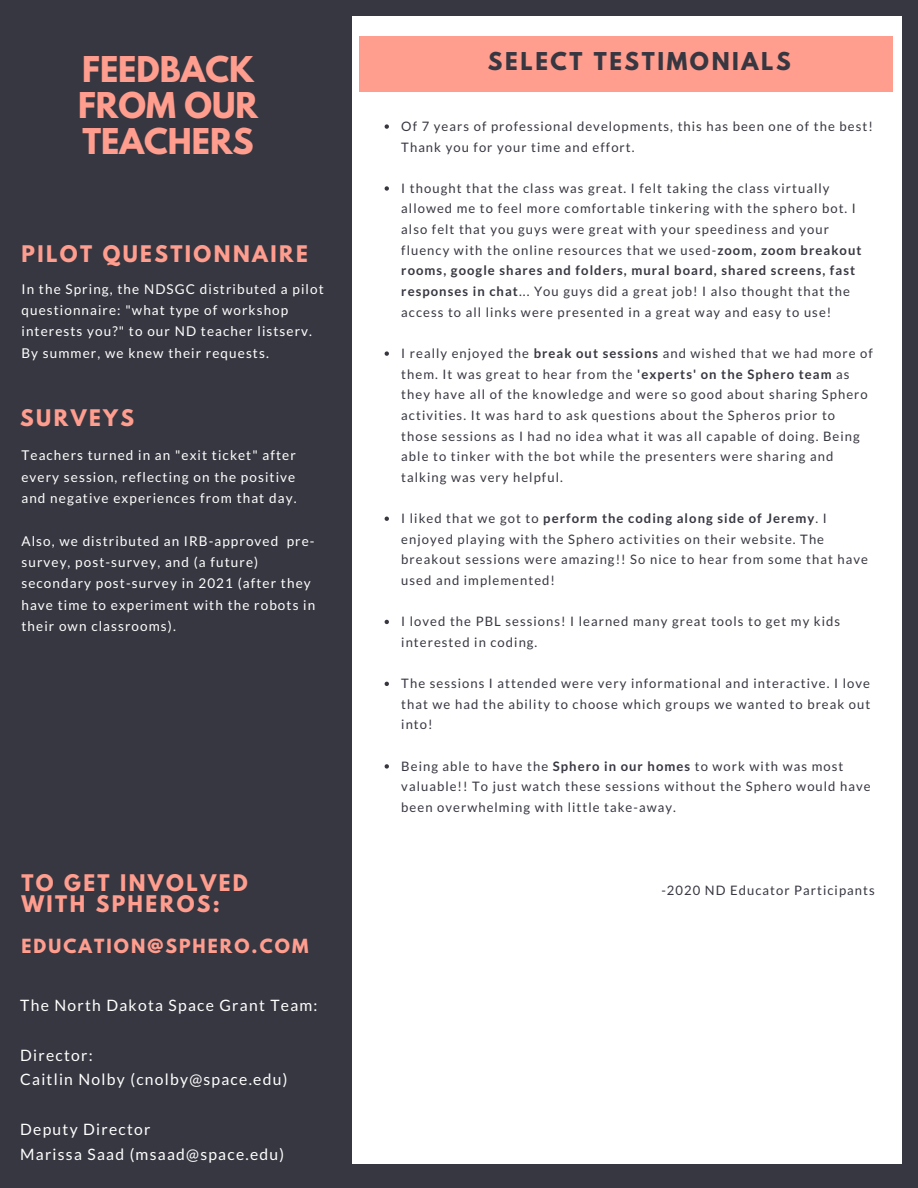
<style>
.page{position:relative;width:918px;height:1188px;background:#373741}
.page>*{position:absolute;margin:0;border:0;box-sizing:border-box;transform-origin:0 0}
.t1{font:700 31.5px/36px "League Spartan";color:#ff9d8e}
.t2{font:700 21.75px "League Spartan";letter-spacing:.12em;color:#373741}
.t3{font:700 20.25px/21.3px "League Spartan";letter-spacing:.12em;color:#ff9d8e}
.t4{font:700 17.25px "League Spartan";letter-spacing:.12em;color:#ff9d8e}
.t5{font:15.6px/24.8px "Lato";letter-spacing:.08em;color:#fff}
.t6{font:13.5px/21.3px "Lato";letter-spacing:.08em;color:#fff}
.t7{font:13.05px/20.7px "Lato";letter-spacing:.08em;color:#373741}
.s1{font-weight:700}
</style>
<div class="page">
<div style="left:353px;top:16px;width:549px;height:1148px;background:#fff"></div>
<div style="left:360px;top:36px;width:533px;height:55px;background:#ff9d8e"></div>
<svg style="left:385px;top:124px;width:4px;height:5px"></svg>
<svg style="left:385px;top:186px;width:4px;height:5px"></svg>
<svg style="left:385px;top:351px;width:4px;height:5px"></svg>
<svg style="left:385px;top:517px;width:4px;height:4px"></svg>
<svg style="left:385px;top:620px;width:4px;height:4px"></svg>
<svg style="left:385px;top:682px;width:4px;height:4px"></svg>
<svg style="left:385px;top:764px;width:4px;height:5px"></svg>
<h1 class="t1" style="left:78px;top:55px;width:182px">FEEDBACK<br>FROM OUR<br>TEACHERS</h1>
<h3 class="t3" style="left:21px;top:246px;width:288px">PILOT QUESTIONNAIRE</h3>
<p class="t6" style="left:21px;top:278px;width:304px">In the Spring, the NDSGC distributed a pilot questionnaire: "what type of workshop interests you?" to our ND teacher listserv.<br>By summer, we knew their requests.</p>
<h3 class="t3" style="left:20px;top:409px;width:116px">SURVEYS</h3>
<p class="t6" style="left:21px;top:444px;width:277px;text-align:justify">Teachers turned in an "exit ticket" after every session, reflecting on the positive and negative experiences from that day.</p>
<p class="t6" style="left:21px;top:530px;width:295px">Also, we distributed an IRB-approved pre&shy;survey, post-survey, and (a future) secondary post-survey in 2021 (after they have time to experiment with the robots in their own classrooms).</p>
<h3 class="t3" style="left:21px;top:875px;width:228px">TO GET INVOLVED<br>WITH SPHEROS:</h3>
<h3 class="t4" style="left:21px;top:937px;width:288px">EDUCATION@SPHERO.COM</h3>
<p class="t5" style="left:20px;top:993px;width:299px">The North Dakota Space Grant Team:</p>
<p class="t5" style="left:20px;top:1042px;width:269px">Director:<br>Caitlin Nolby (cnolby@space.edu)</p>
<p class="t5" style="left:20px;top:1117px;width:266px">Deputy Director<br>Marissa Saad (msaad@space.edu)</p>
<h2 class="t2" style="left:488px;top:50px;width:304px">SELECT TESTIMONIALS</h2>
<p class="t7" style="left:401px;top:116px;width:473px">Of 7 years of professional developments, this has been one of the best!<br>Thank you for your time and effort.</p>
<p class="t7" style="left:401px;top:177px;width:462px">I thought that the class was great. I felt taking the class virtually allowed me to feel more comfortable tinkering with the sphero bot. I also felt that you guys were great with your speediness and your fluency with the online resources that we used-<span class="s1">zoom, zoom breakout rooms, google shares and folders, mural board, shared screens, fast responses in chat</span>... You guys did a great job! I also thought that the access to all links were presented in a great way and easy to use!</p>
<p class="t7" style="left:401px;top:343px;width:473px">I really enjoyed the <span class="s1">break out sessions</span> and wished that we had more of them. It was great to hear from the <span class="s1">'experts' on the Sphero team</span> as they have all of the knowledge and were so good about sharing Sphero activities. It was hard to ask questions about the Spheros prior to those sessions as I had no idea what it was all capable of doing. Being able to tinker with the bot while the presenters were sharing and talking was very helpful.</p>
<p class="t7" style="left:401px;top:508px;width:468px">I liked that we got to <span class="s1">perform the coding along side of Jeremy</span>. I enjoyed playing with the Sphero activities on their website. The breakout sessions were amazing!! So nice to hear from some that have used and implemented!</p>
<p class="t7" style="left:401px;top:611px;width:440px">I loved the PBL sessions! I learned many great tools to get my kids interested in coding.</p>
<p class="t7" style="left:401px;top:673px;width:471px;text-align:justify">The sessions I attended were very informational and interactive. I love that we had the ability to choose which groups we wanted to break out into!</p>
<p class="t7" style="left:401px;top:755px;width:471px">Being able to have the <span class="s1">Sphero in our homes</span> to work with was most valuable!! To just watch these sessions without the Sphero would have been overwhelming with little take-away.</p>
<p class="t7" style="left:661px;top:879px;width:215px">-2020 ND Educator Participants</p>
</div>
